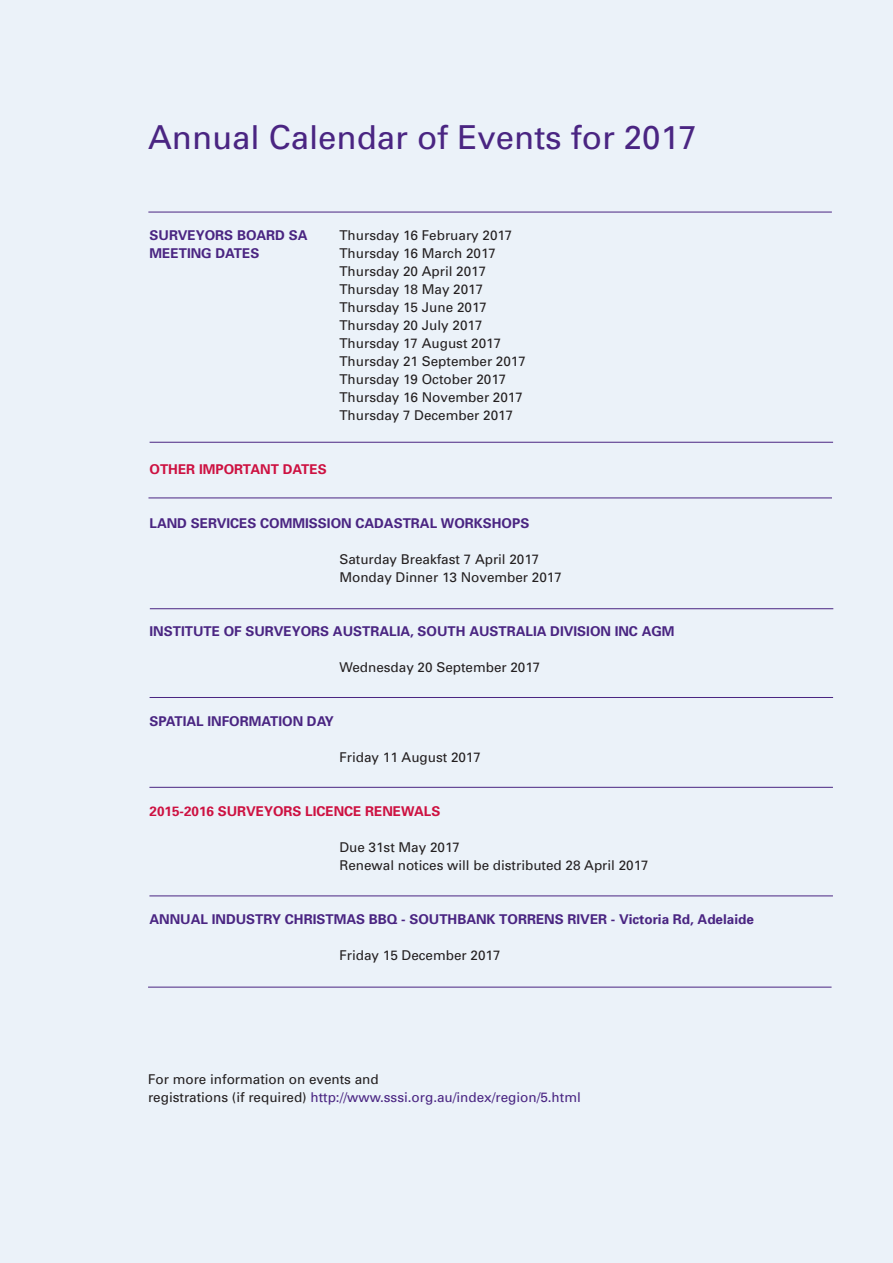
<style>
.page{position:relative;width:893px;height:1263px;background:#ebf2f9}
.page>*{position:absolute;margin:0;border:0;box-sizing:border-box;transform-origin:0 0}
.t1{font:33px "Univers";color:#4a2582}
.t2{font:13.5px/18px "Univers";color:#231f20}
.t3{font:700 13.5px/18px "Univers";color:#4a2582}
.t4{font:700 13.5px "Univers";color:#cd1141}
.s1{color:#4a2582}
</style>
<div class="page">
<hr style="left:150px;top:442px;width:683px;height:1px;background:#4a2582">
<hr style="left:149px;top:895px;width:684px;height:1px;background:#4a2582">
<hr style="left:150px;top:697px;width:683px;height:1px;background:#4a2582">
<hr style="left:149px;top:787px;width:684px;height:1px;background:#4a2582">
<hr style="left:150px;top:608px;width:683px;height:1px;background:#4a2582">
<hr style="left:148px;top:212px;width:684px;height:1px;background:#4a2582">
<hr style="left:148px;top:987px;width:683px;height:1px;background:#4a2582">
<hr style="left:148px;top:498px;width:684px;height:1px;background:#4a2582">
<h1 class="t1" style="left:148px;top:126px;width:551px">Annual Calendar of Events for 2017</h1>
<p class="t3" style="left:150px;top:228px;width:159px">SURVEYORS BOARD SA<br>MEETING DATES</p>
<p class="t2" style="left:339px;top:227px;width:188px">Thursday 16 February 2017<br>Thursday 16 March 2017<br>Thursday 20 April 2017<br>Thursday 18 May 2017<br>Thursday 15 June 2017<br>Thursday 20 July 2017<br>Thursday 17 August 2017<br>Thursday 21 September 2017<br>Thursday 19 October 2017<br>Thursday 16 November 2017<br>Thursday 7 December 2017</p>
<p class="t4" style="left:150px;top:465px;width:179px">OTHER IMPORTANT DATES</p>
<p class="t3" style="left:150px;top:516px;width:381px">LAND SERVICES COMMISSION CADASTRAL WORKSHOPS</p>
<p class="t2" style="left:339px;top:551px;width:224px">Saturday Breakfast 7 April 2017<br>Monday Dinner 13 November 2017</p>
<p class="t3" style="left:150px;top:624px;width:527px">INSTITUTE OF SURVEYORS AUSTRALIA, SOUTH AUSTRALIA DIVISION INC AGM</p>
<p class="t2" style="left:339px;top:659px;width:203px">Wednesday 20 September 2017</p>
<p class="t3" style="left:150px;top:714px;width:186px">SPATIAL INFORMATION DAY</p>
<p class="t2" style="left:339px;top:749px;width:143px">Friday 11 August 2017</p>
<p class="t4" style="left:150px;top:807px;width:292px">2015-2016 SURVEYORS LICENCE RENEWALS</p>
<p class="t2" style="left:339px;top:839px;width:311px">Due 31st May 2017<br>Renewal notices will be distributed 28 April 2017</p>
<p class="t3" style="left:150px;top:912px;width:606px">ANNUAL INDUSTRY CHRISTMAS BBQ - SOUTHBANK TORRENS RIVER - Victoria Rd, Adelaide</p>
<p class="t2" style="left:339px;top:947px;width:163px">Friday 15 December 2017</p>
<p class="t2" style="left:148px;top:1071px;width:434px">For more information on events and<br>registrations (if required) <span class="s1">http://www.sssi.org.au/index/region/5.html</span></p>
</div>
